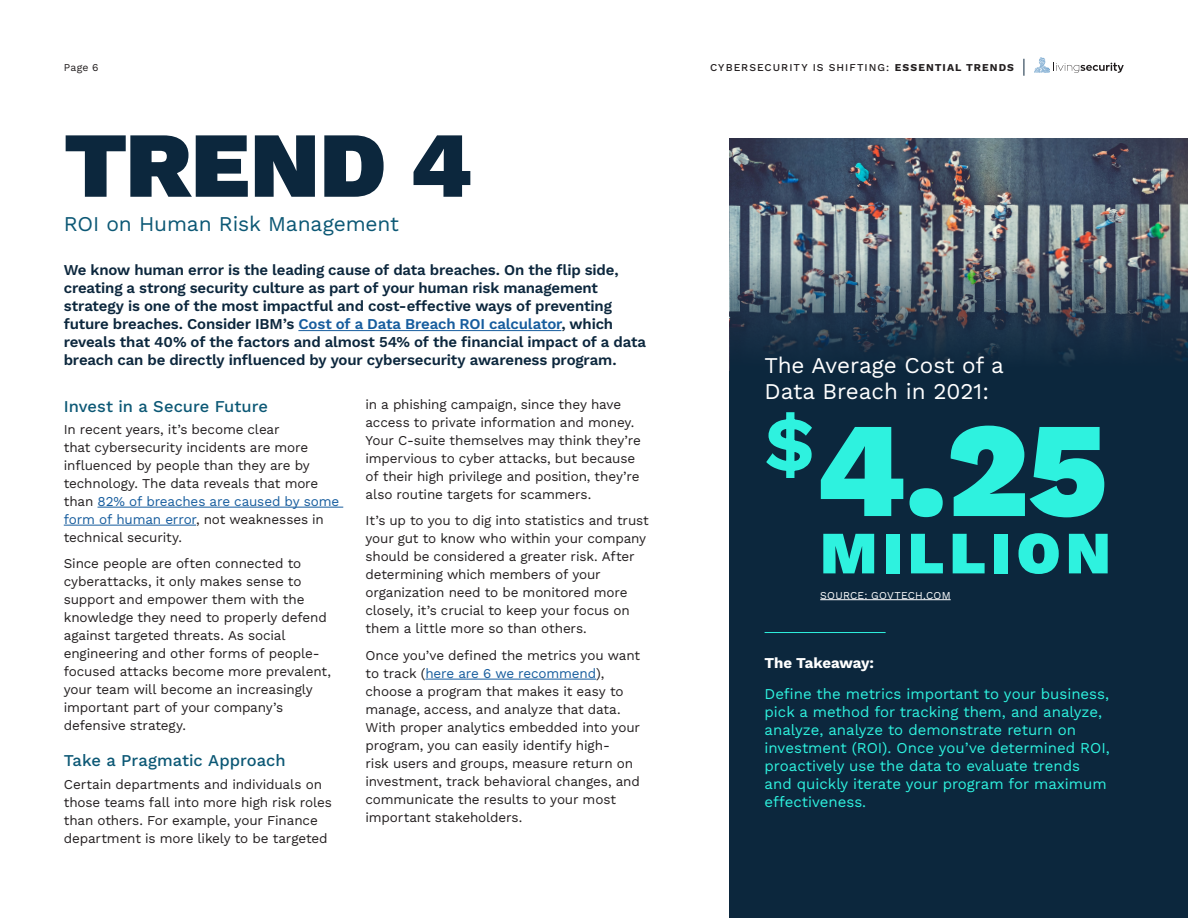
<style>
.page{position:relative;width:1188px;height:918px;background:#fff}
.page>*{position:absolute;margin:0;border:0;box-sizing:border-box;transform-origin:0 0}
.t1{font:900 135px "Work Sans";color:#2ef2df}
.H2__align_left{font:900 93px "Work Sans";color:#0c273d}
.t2{font:900 60px "Work Sans";letter-spacing:.09em;color:#2ef2df}
.t3{font:22.5px/25.5px "Work Sans";color:#fff}
.H2__align_left-2{font:21px "Work Sans";letter-spacing:-.005em;color:#0c5875}
.Body_Text__align_lef{font:500 16.5px "Work Sans";color:#0c5875}
.Body_Text__align_lef-2{font:600 15px/18px "Work Sans";letter-spacing:-.015em;color:#0c273d}
.t4{font:15px/18px "Work Sans";color:#2ef2df}
.t5{font:700 15px "Work Sans";letter-spacing:-.01em;color:#fff}
.Body_Text__align_lef-3{font:13.5px/18px "Work Sans";letter-spacing:-.01em;color:#231f20}
.t6{font:500 10.5px "Work Sans";letter-spacing:.095em;color:#231f20}
.Caption___Footer__al{font:10.5px "Work Sans";letter-spacing:.025em;color:#fff}
.t7{font:10.5px "Work Sans";color:#231f20}
.s1{font-weight:700}
.s2{color:#175d9e}
</style>
<div class="page">
<div style="left:730px;top:138px;width:458px;height:780px;background:#0c273d"></div>
<svg style="left:730px;top:138px;width:458px;height:495px"></svg>
<hr style="left:765px;top:632px;width:121px;height:1px;background:#2ef2df">
<hr style="left:298px;top:330px;width:263px;height:1px;background:#175d9e">
<hr style="left:820px;top:599px;width:131px;height:1px;background:#fff">
<hr style="left:98px;top:507px;width:245px;height:1px;background:#175d9e">
<hr style="left:64px;top:525px;width:132px;height:1px;background:#175d9e">
<hr style="left:425px;top:679px;width:171px;height:1px;background:#175d9e">
<svg style="left:1034px;top:57px;width:90px;height:16px"></svg>
<svg style="left:1024px;top:59px;width:1px;height:17px"></svg>
<p class="t7" style="left:64px;top:59px;width:36px">Page 6</p>
<p class="t6" style="left:710px;top:59px;width:305px">CYBERSECURITY IS SHIFTING: <span class="s1">ESSENTIAL TRENDS</span></p>
<p class="H2__align_left" style="left:64px;top:94px;width:410px">TREND 4</p>
<p class="H2__align_left-2" style="left:64px;top:208px;width:337px">ROI on Human Risk Management</p>
<p class="Body_Text__align_lef-2" style="left:64px;top:260px;width:584px">We know human error is the leading cause of data breaches. On the flip side, creating a strong security culture as part of your human risk management strategy is one of the most impactful and cost-effective ways of preventing future breaches. Consider IBM’s <span class="s2">Cost of a Data Breach ROI calculator</span>, which reveals that 40% of the factors and almost 54% of the financial impact of a data breach can be directly influenced by your cybersecurity awareness program.</p>
<p class="Body_Text__align_lef" style="left:64px;top:393px;width:206px">Invest in a Secure Future</p>
<p class="Body_Text__align_lef-3" style="left:64px;top:420px;width:277px">In recent years, it’s become clear<br>that cybersecurity incidents are more influenced by people than they are by technology. The data reveals that more than <span class="s2">82% of breaches are caused by some form of human error</span>, not weaknesses in technical security.</p>
<p class="Body_Text__align_lef-3" style="left:64px;top:554px;width:269px">Since people are often connected to cyberattacks, it only makes sense to support and empower them with the knowledge they need to properly defend against targeted threats. As social engineering and other forms of people&shy;focused attacks become more prevalent, your team will become an increasingly important part of your company’s defensive strategy.</p>
<p class="Body_Text__align_lef" style="left:64px;top:748px;width:223px">Take a Pragmatic Approach</p>
<p class="Body_Text__align_lef-3" style="left:64px;top:774px;width:270px">Certain departments and individuals on those teams fall into more high risk roles than others. For example, your Finance department is more likely to be targeted</p>
<p class="Body_Text__align_lef-3" style="left:366px;top:395px;width:277px">in a phishing campaign, since they have access to private information and money.<br>Your C-suite themselves may think they’re impervious to cyber attacks, but because of their high privilege and position, they’re also routine targets for scammers.</p>
<p class="Body_Text__align_lef-3" style="left:366px;top:511px;width:285px">It’s up to you to dig into statistics and trust your gut to know who within your company should be considered a greater risk. After determining which members of your organization need to be monitored more closely, it’s crucial to keep your focus on them a little more so than others.</p>
<p class="Body_Text__align_lef-3" style="left:366px;top:646px;width:276px">Once you’ve defined the metrics you want to track (<span class="s2">here are 6 we recommend</span>), choose a program that makes it easy to manage, access, and analyze that data.<br>With proper analytics embedded into your program, you can easily identify high-<br>risk users and groups, measure return on investment, track behavioral changes, and communicate the results to your most important stakeholders.</p>
<p class="t3" style="left:765px;top:352px;width:241px">The Average Cost of a<br>Data Breach in 2021:</p>
<p class="t1" style="left:765px;top:368px;width:344px"><sup>$</sup>4.25</p>
<p class="t2" style="left:820px;top:507px;width:292px">MILLION</p>
<p class="Caption___Footer__al" style="left:820px;top:587px;width:132px">SOURCE: GOVTECH.COM</p>
<p class="t5" style="left:765px;top:652px;width:111px">The Takeaway:</p>
<p class="t4" style="left:765px;top:684px;width:347px">Define the metrics important to your business, pick a method for tracking them, and analyze, analyze, analyze to demonstrate return on investment (ROI). Once you’ve determined ROI, proactively use the data to evaluate trends and quickly iterate your program for maximum effectiveness.</p>
</div>
